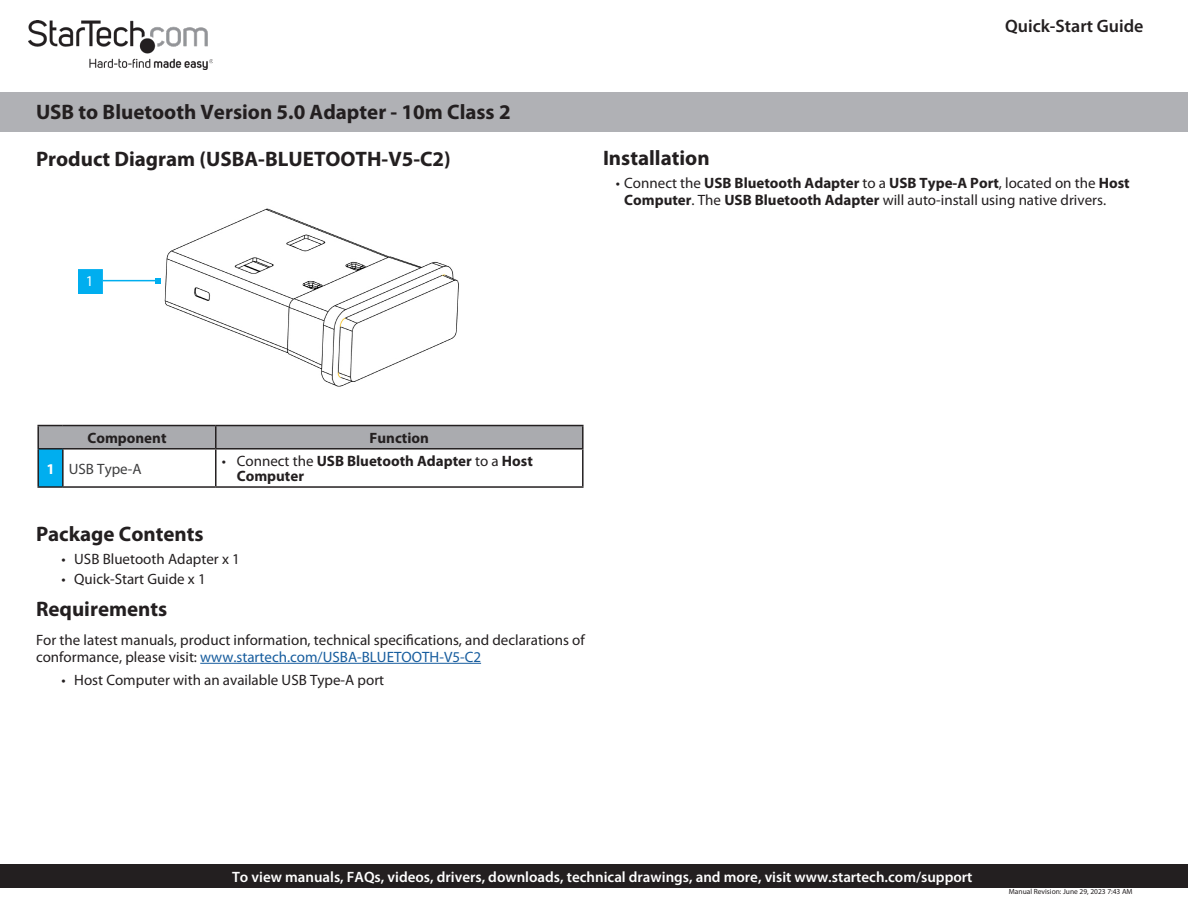
<style>
.page{position:relative;width:1188px;height:918px;background:#fff}
.page>*{position:absolute;margin:0;border:0;box-sizing:border-box;transform-origin:0 0}
.Manual_Description{font:700 21px "Myriad Pro";color:#231f20}
.t1{font:600 18px "Myriad Pro";color:#231f20}
.t2{font:15px/16.5px "Myriad Pro";color:#231f20}
.t3{font:600 15px "Myriad Pro";color:#fff}
.Table_Heading{font:700 15px/15px "Myriad Pro";color:#231f20}
.Table_Text{font:15px "Myriad Pro";color:#3e3e3f}
.Table_Heading_Number{font:700 15px "Myriad Pro";color:#fff}
.Text{font:15px "Myriad Pro";color:#fff}
.t4{font:7.5px "Myriad Pro";color:#231f20}
.s1{font-weight:700}
.s2{font-weight:400}
.s3{color:#175d9e}
</style>
<div class="page">
<div style="left:0;top:92px;width:1188px;height:39px;background:#b0b1b5"></div>
<img style="left:28px;top:20px;width:184px;height:50px">
<div style="left:0;top:864px;width:1188px;height:23px;background:#231f20"></div>
<hr style="left:200px;top:663px;width:281px;height:1px;background:#175d9e">
<div style="left:38px;top:449px;width:25px;height:38px;background:#00aeef"></div>
<div style="left:37px;top:425px;width:545px;height:23px;background:#aaabaf"></div>
<hr style="left:37px;top:426px;width:2px;height:22px;background:#231f20">
<hr style="left:63px;top:425px;width:153px;height:1px;background:#231f20">
<hr style="left:216px;top:425px;width:368px;height:1px;background:#231f20">
<hr style="left:215px;top:426px;width:2px;height:22px;background:#231f20">
<hr style="left:582px;top:426px;width:2px;height:22px;background:#231f20">
<hr style="left:37px;top:448px;width:26px;height:2px;background:#231f20">
<hr style="left:37px;top:450px;width:2px;height:36px;background:#231f20">
<hr style="left:63px;top:448px;width:153px;height:2px;background:#231f20">
<hr style="left:62px;top:450px;width:2px;height:36px;background:#231f20">
<hr style="left:216px;top:448px;width:368px;height:2px;background:#231f20">
<hr style="left:215px;top:450px;width:2px;height:36px;background:#231f20">
<hr style="left:582px;top:450px;width:2px;height:36px;background:#231f20">
<hr style="left:37px;top:486px;width:26px;height:2px;background:#231f20">
<hr style="left:63px;top:486px;width:153px;height:2px;background:#231f20">
<hr style="left:216px;top:486px;width:368px;height:2px;background:#231f20">
<div style="left:78px;top:269px;width:25px;height:25px;background:#00aeef;border:2px solid #00aeef"></div>
<hr style="left:103px;top:280px;width:55px;height:1px;background:#00aeef">
<svg style="left:155px;top:278px;width:6px;height:6px"></svg>
<img style="left:164px;top:208px;width:295px;height:179px">
<p class="Manual_Description" style="left:36px;top:99px;width:476px">USB to Bluetooth Version 5.0 Adapter - 10m Class 2</p>
<h1 class="Manual_Description" style="left:36px;top:145px;width:416px">Product Diagram (USBA-BLUETOOTH-V5-C2)</h1>
<p class="Text" style="left:86px;top:272px;width:9px">1</p>
<p class="t1" style="left:1005px;top:14px;width:140px">Quick-Start Guide</p>
<h1 class="Manual_Description" style="left:603px;top:144px;width:108px">Installation</h1>
<p class="t2" style="left:624px;top:175px;width:507px;text-indent:-9px">• Connect the <span class="s1">USB Bluetooth Adapter</span> to a <span class="s1">USB Type-A Port</span>, located on the <span class="s1">Host<br>Computer</span>. The <span class="s1">USB Bluetooth Adapter</span> will auto-install using native drivers.</p>
<p class="Table_Heading" style="left:87px;top:430px;width:81px">Component</p>
<p class="Table_Heading" style="left:370px;top:430px;width:61px">Function</p>
<p class="Table_Heading_Number" style="left:46px;top:459px;width:10px">1</p>
<p class="Table_Text" style="left:69px;top:459px;width:74px">USB Type-A</p>
<p class="Table_Heading" style="left:237px;top:453px;width:298px;text-indent:-15px"><span class="s2">• Connect the</span> USB Bluetooth Adapter <span class="s2">to a</span> Host<br>Computer</p>
<h1 class="Manual_Description" style="left:36px;top:520px;width:169px">Package Contents</h1>
<p class="t2" style="left:62px;top:550px;width:180px">• USB Bluetooth Adapter x 1</p>
<p class="t2" style="left:62px;top:571px;width:146px">• Quick-Start Guide x 1</p>
<h1 class="Manual_Description" style="left:36px;top:595px;width:133px">Requirements</h1>
<h1 class="t2" style="left:36px;top:632px;width:550px">For the latest manuals, product information, technical specifications, and declarations of conformance, please visit: <span class="s3">www.startech.com/USBA-BLUETOOTH-V5-C2</span></h1>
<p class="t2" style="left:62px;top:671px;width:324px">• Host Computer with an available USB Type-A port</p>
<p class="t3" style="left:232px;top:867px;width:742px">To view manuals, FAQs, videos, drivers, downloads, technical drawings, and more, visit www.startech.com/support</p>
<p class="t4" style="left:1009px;top:887px;width:125px">Manual Revision: June 29, 2023 7:43 AM</p>
</div>
